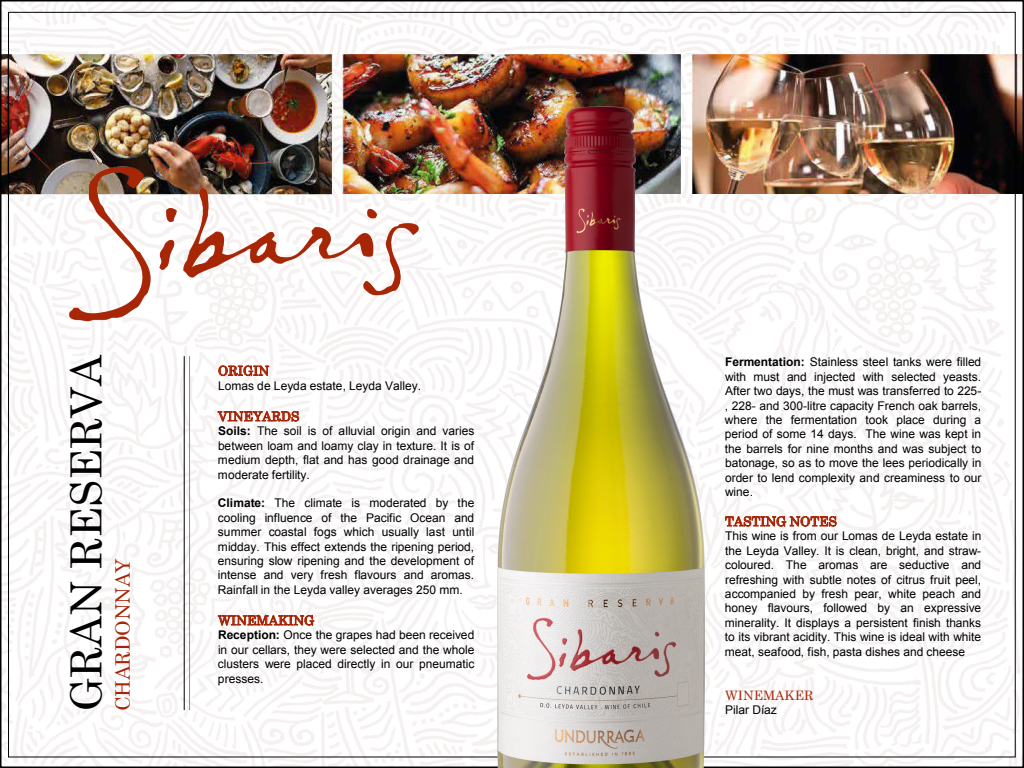
<style>
.page{position:relative;width:1024px;height:768px;background:#fff}
.page>*{position:absolute;margin:0;border:0;box-sizing:border-box;transform-origin:0 0}
.t1{font:43px "Century";color:#000}
.t2{font:20px "Century";color:#a72506}
.t3{font:13px "Century";letter-spacing:.005em;color:#a72506}
.t4{font:12px/14.4px "Arial";color:#000;text-align:justify}
.s1{font-weight:700}
</style>
<div class="page">
<img style="left:0;top:0;width:1024px;height:768px">
<img style="left:68px;top:166px;width:352px;height:156px">
<svg style="left:218px;top:366px;width:51px;height:10px"></svg>
<svg style="left:218px;top:411px;width:81px;height:11px"></svg>
<svg style="left:218px;top:614px;width:96px;height:12px"></svg>
<svg style="left:725px;top:516px;width:112px;height:11px"></svg>
<img style="left:479px;top:84px;width:240px;height:684px">
<hr style="left:184px;top:356px;width:1px;height:354px;background:#020202">
<hr style="left:189px;top:356px;width:1px;height:354px;background:#8c8a89">
<h1 class="t1" style="left:50px;top:711px;width:358px;rotate:-90deg">GRAN RESERVA</h1>
<h2 class="t2" style="left:106px;top:711px;width:154px;rotate:-90deg">CHARDONNAY</h2>
<p class="t3" style="left:218px;top:360px;width:53px">ORIGIN</p>
<p class="t4" style="left:218px;top:379px;width:205px">Lomas de Leyda estate, Leyda Valley.</p>
<p class="t3" style="left:218px;top:405px;width:83px">VINEYARDS</p>
<p class="t4" style="left:218px;top:424px;width:258px"><span class="s1">Soils:</span> The soil is of alluvial origin and varies between loam and loamy clay in texture. It is of medium depth, flat and has good drainage and moderate fertility.</p>
<p class="t4" style="left:218px;top:496px;width:258px"><span class="s1">Climate:</span> The climate is moderated by the cooling influence of the Pacific Ocean and summer coastal fogs which usually last until midday. This effect extends the ripening period, ensuring slow ripening and the development of intense and very fresh flavours and aromas.<br>Rainfall in the Leyda valley averages 250 mm.</p>
<p class="t3" style="left:218px;top:609px;width:98px">WINEMAKING</p>
<p class="t4" style="left:218px;top:628px;width:258px"><span class="s1">Reception:</span> Once the grapes had been received in our cellars, they were selected and the whole clusters were placed directly in our pneumatic presses.</p>
<p class="t4" style="left:725px;top:355px;width:258px"><span class="s1">Fermentation:</span> Stainless steel tanks were filled with must and injected with selected yeasts.<br>After two days, the must was transferred to 225- , 228- and 300-litre capacity French oak barrels, where the fermentation took place during a period of some 14 days. The wine was kept in the barrels for nine months and was subject to batonage, so as to move the lees periodically in order to lend complexity and creaminess to our wine.</p>
<p class="t3" style="left:725px;top:510px;width:113px">TASTING NOTES</p>
<p class="t4" style="left:725px;top:529px;width:258px">This wine is from our Lomas de Leyda estate in the Leyda Valley. It is clean, bright, and straw&shy;coloured. The aromas are seductive and refreshing with subtle notes of citrus fruit peel, accompanied by fresh pear, white peach and honey flavours, followed by an expressive minerality. It displays a persistent finish thanks to its vibrant acidity. This wine is ideal with white meat, seafood, fish, pasta dishes and cheese</p>
<p class="t3" style="left:725px;top:684px;width:90px">WINEMAKER</p>
<p class="t4" style="left:725px;top:703px;width:53px">Pilar Díaz</p>
</div>
